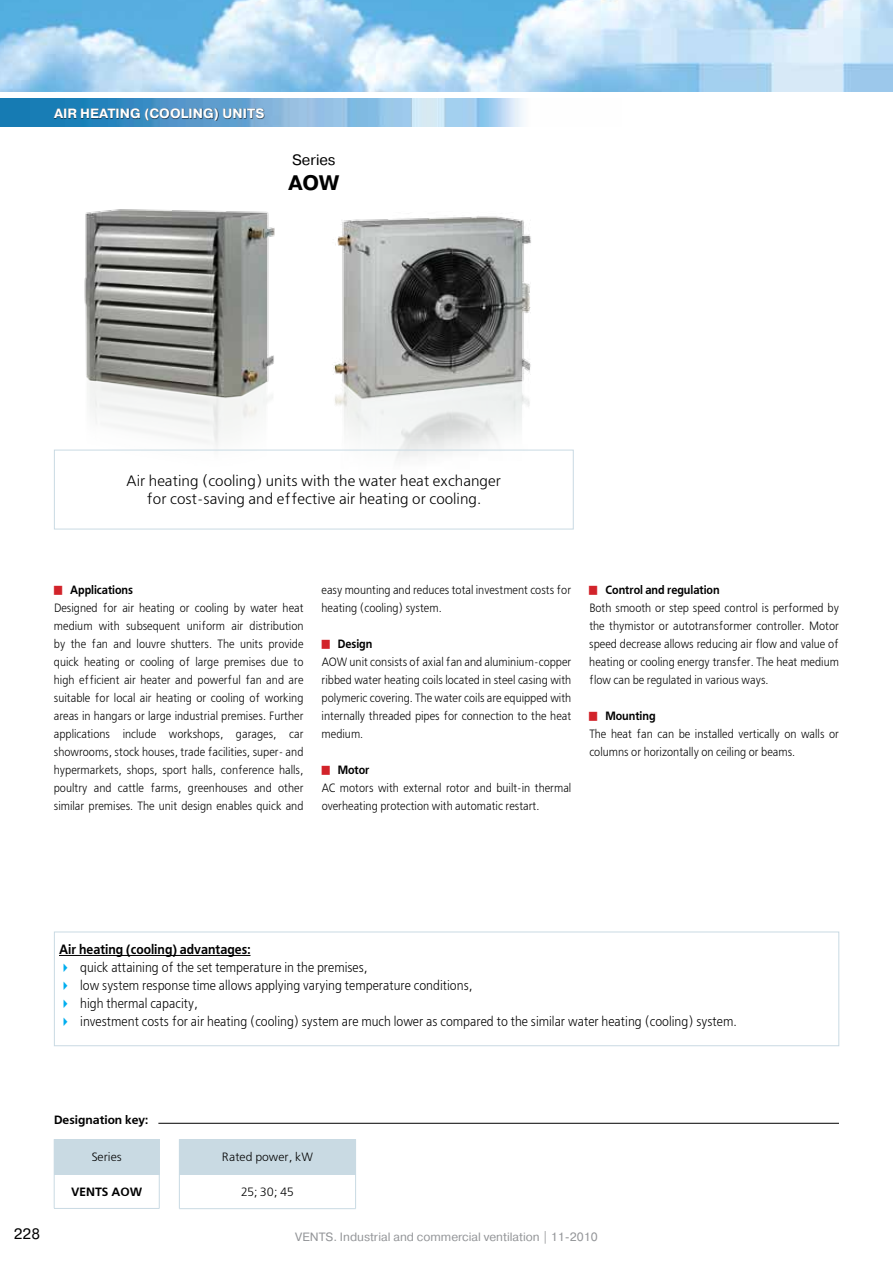
<style>
.page{position:relative;width:893px;height:1263px;background:#fff}
.page>*{position:absolute;margin:0;border:0;box-sizing:border-box;transform-origin:0 0}
.t1{font:700 21px "Pragmatica C";color:#000}
.t2{font:15px/18px "Free Set C";color:#000;text-align:center}
.t3{font:15px "Pragmatica C";color:#000}
.t4{font:13.5px/18px "Free Set C";color:#000;scale:.9 1}
.t5{font:700 13.5px "Free Set C";color:#000;scale:.9 1}
.t6{font:700 13.5px "Pragmatica C";color:#fff}
.t7{font:12px/18px "Free Set C";color:#000;text-align:justify;scale:.9 1}
.t8{font:700 12px "Free Set C";letter-spacing:-.005em;color:#000;scale:.9 1}
.t9{font:12px "Pragmatica C";color:#939598}
.t10{font:12px "Free Set C";color:#000}
.t11{font:700 12px "Free Set C";letter-spacing:-.005em;color:#000}
</style>
<div class="page">
<img style="left:0;top:0;width:893px;height:91px">
<img style="left:0;top:99px;width:524px;height:27px">
<div style="left:54px;top:109px;width:210px;height:12px;background:#000;opacity:.7"></div>
<img style="left:68px;top:209px;width:221px;height:241px">
<img style="left:323px;top:216px;width:220px;height:242px">
<div style="left:54px;top:450px;width:520px;height:79px;border:1px solid #c9dae3"></div>
<hr style="left:59px;top:955px;width:191px;height:1px;background:#000">
<div style="left:54px;top:932px;width:785px;height:114px;border:1px solid #c9dae3"></div>
<div style="left:54px;top:1139px;width:105px;height:35px;background:#c9dae3"></div>
<hr style="left:54px;top:1208px;width:105px;height:1px;background:#c9dae3">
<hr style="left:54px;top:1174px;width:1px;height:34px;background:#c9dae3">
<hr style="left:159px;top:1174px;width:1px;height:34px;background:#c9dae3">
<hr style="left:159px;top:1139px;width:1px;height:35px;background:#c9dae3">
<div style="left:179px;top:1139px;width:177px;height:36px;background:#c9dae3"></div>
<hr style="left:179px;top:1175px;width:1px;height:33px;background:#c9dae3">
<hr style="left:355px;top:1175px;width:1px;height:33px;background:#c9dae3">
<hr style="left:179px;top:1208px;width:177px;height:1px;background:#c9dae3">
<hr style="left:158px;top:1123px;width:681px;height:1px;background:#000">
<p class="t6" style="left:54px;top:105px;width:212px">AIR HEATING (COOLING) UNITS</p>
<p class="t3" style="left:292px;top:152px;width:45px">Series</p>
<h1 class="t1" style="left:288px;top:171px;width:52px">АOW</h1>
<p class="t2" style="left:127px;top:472px;width:376px">Air heating (cooling) units with the water heat exchanger for cost-saving and effective air heating or cooling.</p>
<p class="t8" style="left:70px;top:583px;width:71px">Applications</p>
<p class="t7" style="left:54px;top:599px;width:279px">Designed for air heating or cooling by water heat medium with subsequent uniform air distribution by the fan and louvre shutters. The units provide quick heating or cooling of large premises due to high efficient air heater and powerful fan and are suitable for local air heating or cooling of working areas in hangars or large industrial premises. Further applications include workshops, garages, car showrooms, stock houses, trade facilities, super- and hypermarkets, shops, sport halls, conference halls, poultry and cattle farms, greenhouses and other similar premises. The unit design enables quick and</p>
<p class="t7" style="left:322px;top:581px;width:279px">easy mounting and reduces total investment costs for heating (cooling) system.</p>
<p class="t8" style="left:338px;top:637px;width:40px">Design</p>
<p class="t7" style="left:322px;top:653px;width:279px">AOW unit consists of axial fan and aluminium-copper ribbed water heating coils located in steel casing with polymeric covering. The water coils are equipped with internally threaded pipes for connection to the heat medium.</p>
<p class="t8" style="left:338px;top:763px;width:37px">Motor</p>
<p class="t7" style="left:322px;top:779px;width:279px">AC motors with external rotor and built-in thermal overheating protection with automatic restart.</p>
<p class="t8" style="left:605px;top:583px;width:128px">Control and regulation</p>
<p class="t7" style="left:589px;top:599px;width:279px">Both smooth or step speed control is performed by the thymistor or autotransformer controller. Motor speed decrease allows reducing air flow and value of heating or cooling energy transfer. The heat medium flow can be regulated in various ways.</p>
<p class="t8" style="left:605px;top:709px;width:57px">Mounting</p>
<p class="t7" style="left:589px;top:725px;width:279px">The heat fan can be installed vertically on walls or columns or horizontally on ceiling or beams.</p>
<p class="t5" style="left:59px;top:942px;width:214px">Air heating (cooling) advantages:</p>
<p class="t4" style="left:80px;top:959px;width:731px">quick attaining of the set temperature in the premises,<br>low system response time allows applying varying temperature conditions,<br>high thermal capacity,<br>investment costs for air heating (cooling) system are much lower as compared to the similar water heating (cooling) system.</p>
<p class="t11" style="left:54px;top:1113px;width:96px">Designation key:</p>
<p class="t10" style="left:92px;top:1151px;width:32px">Series</p>
<p class="t11" style="left:71px;top:1185px;width:72px">VENTS АOW</p>
<p class="t10" style="left:222px;top:1151px;width:93px">Rated power, kW</p>
<p class="t10" style="left:241px;top:1185px;width:54px">25; 30; 45</p>
<p class="t3" style="left:14px;top:1225px;width:28px">228</p>
<p class="t9" style="left:295px;top:1230px;width:304px">VENTS. Industrial and commercial ventilation | 11-2010</p>
</div>
